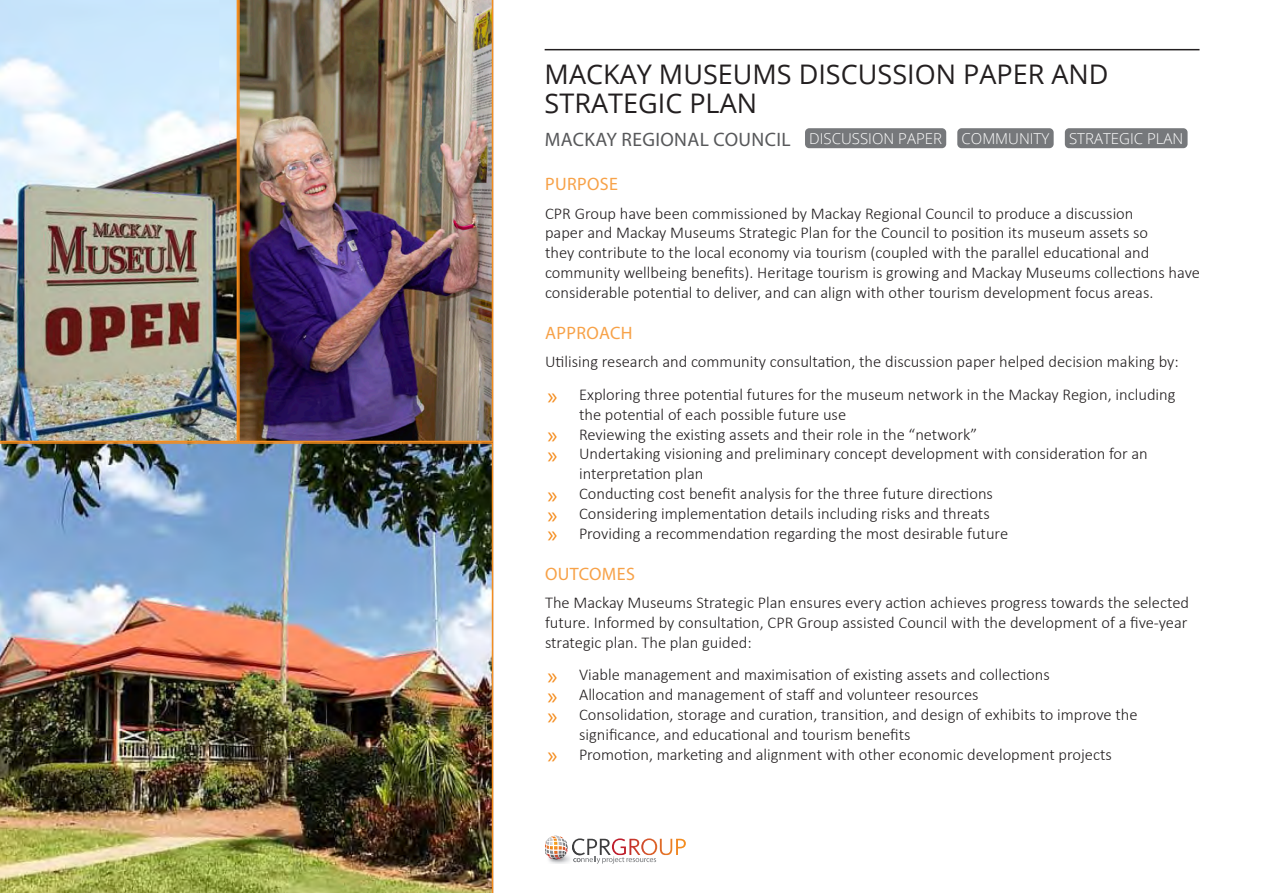
<style>
.page{position:relative;width:1263px;height:893px;background:#fff}
.page>*{position:absolute;margin:0;border:0;box-sizing:border-box;transform-origin:0 0}
.Heading_1_No_Number{font:27px/28.5px "Open Sans";color:#231f20}
.Heading_Level_2{font:19.5px "Myriad Pro";letter-spacing:.02em;color:#57585a}
.Heading_Level_3{font:18px "Myriad Pro";letter-spacing:.02em;color:#f7a249}
.Body{font:300 16.5px/19.8px "Calibri";color:#231f20}
.Highlights{font:300 15px "Open Sans";color:#fff}
.s1{font-family:"Myriad Pro";font-weight:400;font-size:24px;color:#f48d1f}
</style>
<div class="page">
<img style="left:656px;top:838px;width:30px;height:17px">
<img style="left:548px;top:856px;width:22px;height:8px">
<svg style="left:572px;top:838px;width:84px;height:26px"></svg>
<img style="left:545px;top:836px;width:22px;height:23px">
<hr style="left:545px;top:49px;width:654px;height:1px;background:#231f20">
<div style="left:805px;top:128px;width:141px;height:20px;background:#76787b;border-radius:4px"></div>
<div style="left:957px;top:128px;width:97px;height:20px;background:#76787b;border-radius:4px"></div>
<div style="left:1065px;top:128px;width:122px;height:20px;background:#76787b;border-radius:4px"></div>
<img style="left:0;top:442px;width:493px;height:451px">
<img style="left:238px;top:0;width:255px;height:442px">
<img style="left:0;top:0;width:238px;height:442px">
<p class="Heading_1_No_Number" style="left:545px;top:60px;width:565px">MACKAY MUSEUMS DISCUSSION PAPER AND<br>STRATEGIC PLAN</p>
<p class="Heading_Level_2" style="left:545px;top:127px;width:247px">MACKAY REGIONAL COUNCIL</p>
<p class="Heading_Level_3" style="left:545px;top:173px;width:74px">PURPOSE</p>
<p class="Body" style="left:545px;top:203px;width:656px">CPR Group have been commissioned by Mackay Regional Council to produce a discussion<br>paper and Mackay Museums Strategic Plan for the Council to position its museum assets so<br>they contribute to the local economy via tourism (coupled with the parallel educational and community wellbeing benefits). Heritage tourism is growing and Mackay Museums collections have considerable potential to deliver, and can align with other tourism development focus areas.</p>
<p class="Heading_Level_3" style="left:545px;top:322px;width:89px">APPROACH</p>
<p class="Body" style="left:545px;top:352px;width:635px">Utilising research and community consultation, the discussion paper helped decision making by:</p>
<p class="Body" style="left:579px;top:384px;width:598px;text-indent:-32px"><span class="s1">»</span> Exploring three potential futures for the museum network in the Mackay Region, including the potential of each possible future use</p>
<p class="Body" style="left:547px;top:424px;width:431px"><span class="s1">»</span> Reviewing the existing assets and their role in the “network”</p>
<p class="Body" style="left:579px;top:444px;width:570px;text-indent:-32px"><span class="s1">»</span> Undertaking visioning and preliminary concept development with consideration for an interpretation plan</p>
<p class="Body" style="left:547px;top:483px;width:447px"><span class="s1">»</span> Conducting cost benefit analysis for the three future directions</p>
<p class="Body" style="left:547px;top:503px;width:444px"><span class="s1">»</span> Considering implementation details including risks and threats</p>
<p class="Body" style="left:547px;top:523px;width:462px"><span class="s1">»</span> Providing a recommendation regarding the most desirable future</p>
<p class="Heading_Level_3" style="left:545px;top:563px;width:91px">OUTCOMES</p>
<p class="Body" style="left:545px;top:593px;width:645px;text-align:justify">The Mackay Museums Strategic Plan ensures every action achieves progress towards the selected future. Informed by consultation, CPR Group assisted Council with the development of a five-year strategic plan. The plan guided:</p>
<p class="Body" style="left:547px;top:665px;width:504px"><span class="s1">»</span> Viable management and maximisation of existing assets and collections</p>
<p class="Body" style="left:547px;top:685px;width:432px"><span class="s1">»</span> Allocation and management of staff and volunteer resources</p>
<p class="Body" style="left:579px;top:704px;width:560px;text-indent:-32px"><span class="s1">»</span> Consolidation, storage and curation, transition, and design of exhibits to improve the significance, and educational and tourism benefits</p>
<p class="Body" style="left:547px;top:744px;width:566px"><span class="s1">»</span> Promotion, marketing and alignment with other economic development projects</p>
<p class="Highlights" style="left:809px;top:128px;width:134px">DISCUSSION PAPER</p>
<p class="Highlights" style="left:961px;top:128px;width:89px">COMMUNITY</p>
<p class="Highlights" style="left:1069px;top:128px;width:116px">STRATEGIC PLAN</p>
</div>
